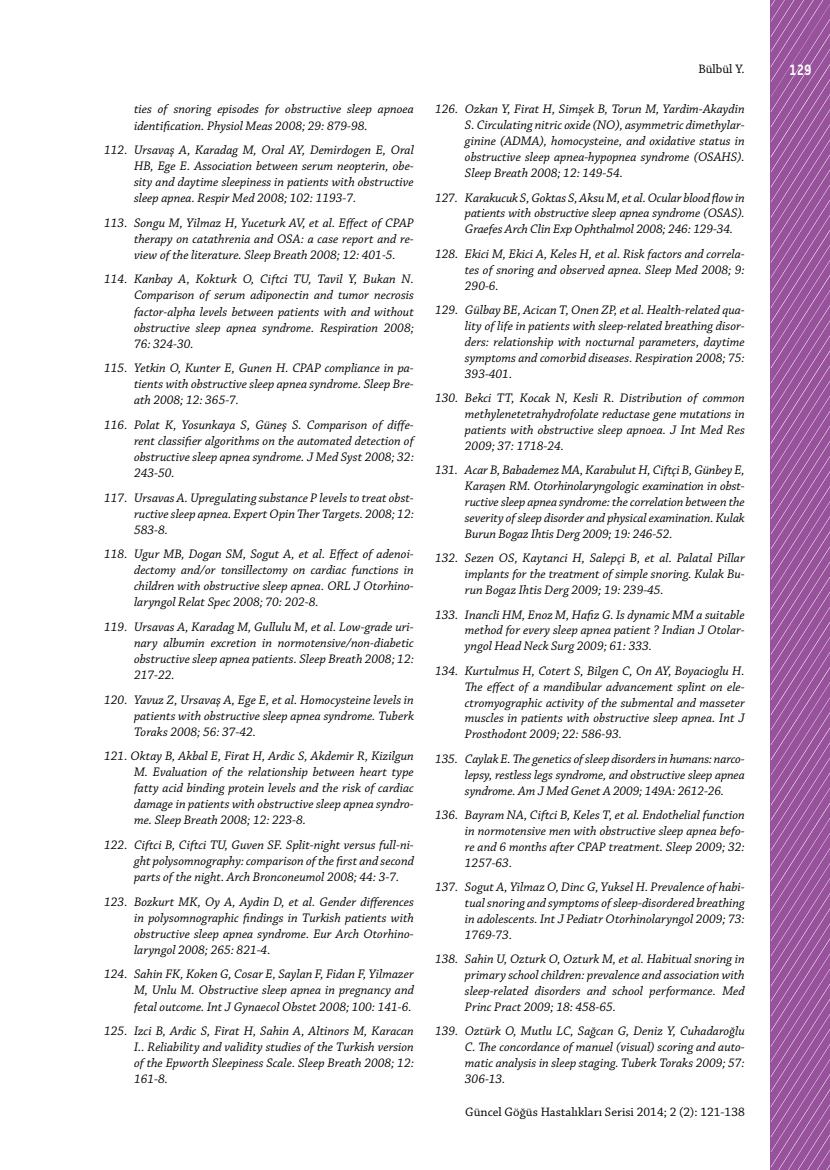
<style>
.page{position:relative;width:830px;height:1170px;background:#fff}
.page>*{position:absolute;margin:0;border:0;box-sizing:border-box;transform-origin:0 0}
.t1{font:700 15px "Alwyn";color:#fff;scale:.85 1}
.t2{font:italic 13.05px/15.9px "Chaparral Pro";color:#000;text-align:justify}
.t3{font:12.9px "Chaparral Pro";color:#000}
</style>
<div class="page">
<svg style="left:770px;top:0;width:59px;height:1169px;background:#9d5ba0"></svg>
<p class="t2" style="left:134px;top:102px;width:281px">ties of snoring episodes for obstructive sleep apnoea identification. Physiol Meas 2008; 29: 879-98.</p>
<p class="t2" style="left:134px;top:142px;width:281px;text-indent:-30px">112. Ursavaş A, Karadag M, Oral AY, Demirdogen E, Oral HB, Ege E. Association between serum neopterin, obe&shy;sity and daytime sleepiness in patients with obstructive sleep apnea. Respir Med 2008; 102: 1193-7.</p>
<p class="t2" style="left:134px;top:215px;width:281px;text-indent:-30px">113. Songu M, Yilmaz H, Yuceturk AV, et al. Effect of CPAP therapy on catathrenia and OSA: a case report and re&shy;view of the literature. Sleep Breath 2008; 12: 401-5.</p>
<p class="t2" style="left:134px;top:272px;width:281px;text-indent:-30px">114. Kanbay A, Kokturk O, Ciftci TU, Tavil Y, Bukan N.<br>Comparison of serum adiponectin and tumor necrosis factor-alpha levels between patients with and without obstructive sleep apnea syndrome. Respiration 2008; 76: 324-30.</p>
<p class="t2" style="left:134px;top:360px;width:281px;text-indent:-30px">115. Yetkin O, Kunter E, Gunen H. CPAP compliance in pa&shy;tients with obstructive sleep apnea syndrome. Sleep Bre&shy;ath 2008; 12: 365-7.</p>
<p class="t2" style="left:134px;top:417px;width:281px;text-indent:-30px">116. Polat K, Yosunkaya S, Güneş S. Comparison of diffe&shy;rent classifier algorithms on the automated detection of obstructive sleep apnea syndrome. J Med Syst 2008; 32:<br>243-50.</p>
<p class="t2" style="left:134px;top:490px;width:281px;text-indent:-30px">117. Ursavas A. Upregulating substance P levels to treat obst&shy;ructive sleep apnea. Expert Opin Ther Targets. 2008; 12:<br>583-8.</p>
<p class="t2" style="left:134px;top:546px;width:281px;text-indent:-30px">118. Ugur MB, Dogan SM, Sogut A, et al. Effect of adenoi&shy;dectomy and/or tonsillectomy on cardiac functions in children with obstructive sleep apnea. ORL J Otorhino&shy;laryngol Relat Spec 2008; 70: 202-8.</p>
<p class="t2" style="left:134px;top:619px;width:281px;text-indent:-30px">119. Ursavas A, Karadag M, Gullulu M, et al. Low-grade uri&shy;nary albumin excretion in normotensive/non-diabetic obstructive sleep apnea patients. Sleep Breath 2008; 12:<br>217-22.</p>
<p class="t2" style="left:134px;top:692px;width:281px;text-indent:-30px">120. Yavuz Z, Ursavaş A, Ege E, et al. Homocysteine levels in patients with obstructive sleep apnea syndrome. Tuberk Toraks 2008; 56: 37-42.</p>
<p class="t2" style="left:134px;top:748px;width:281px;text-indent:-30px">121. Oktay B, Akbal E, Firat H, Ardic S, Akdemir R, Kizilgun M. Evaluation of the relationship between heart type fatty acid binding protein levels and the risk of cardiac damage in patients with obstructive sleep apnea syndro&shy;me. Sleep Breath 2008; 12: 223-8.</p>
<p class="t2" style="left:134px;top:837px;width:281px;text-indent:-30px">122. Ciftci B, Ciftci TU, Guven SF. Split-night versus full-ni&shy;ght polysomnography: comparison of the first and second parts of the night. Arch Bronconeumol 2008; 44: 3-7.</p>
<p class="t2" style="left:134px;top:894px;width:281px;text-indent:-30px">123. Bozkurt MK, Oy A, Aydin D, et al. Gender differences in polysomnographic findings in Turkish patients with obstructive sleep apnea syndrome. Eur Arch Otorhino&shy;laryngol 2008; 265: 821-4.</p>
<p class="t2" style="left:134px;top:966px;width:281px;text-indent:-30px">124. Sahin FK, Koken G, Cosar E, Saylan F, Fidan F, Yilmazer M, Unlu M. Obstructive sleep apnea in pregnancy and fetal outcome. Int J Gynaecol Obstet 2008; 100: 141-6.</p>
<p class="t2" style="left:134px;top:1023px;width:281px;text-indent:-30px">125. Izci B, Ardic S, Firat H, Sahin A, Altinors M, Karacan I.. Reliability and validity studies of the Turkish version of the Epworth Sleepiness Scale. Sleep Breath 2008; 12:<br>161-8.</p>
<p class="t3" style="left:698px;top:62px;width:48px">Bülbül Y.</p>
<p class="t1" style="left:788px;top:61px;width:28px">129</p>
<p class="t2" style="left:464px;top:102px;width:281px;text-indent:-30px">126. Ozkan Y, Firat H, Simşek B, Torun M, Yardim-Akaydin S. Circulating nitric oxide (NO), asymmetric dimethylar&shy;ginine (ADMA), homocysteine, and oxidative status in obstructive sleep apnea-hypopnea syndrome (OSAHS).<br>Sleep Breath 2008; 12: 149-54.</p>
<p class="t2" style="left:464px;top:190px;width:281px;text-indent:-30px">127. Karakucuk S, Goktas S, Aksu M, et al. Ocular blood flow in patients with obstructive sleep apnea syndrome (OSAS).<br>Graefes Arch Clin Exp Ophthalmol 2008; 246: 129-34.</p>
<p class="t2" style="left:464px;top:246px;width:281px;text-indent:-30px">128. Ekici M, Ekici A, Keles H, et al. Risk factors and correla&shy;tes of snoring and observed apnea. Sleep Med 2008; 9:<br>290-6.</p>
<p class="t2" style="left:464px;top:302px;width:281px;text-indent:-30px">129. Gülbay BE, Acican T, Onen ZP, et al. Health-related qua&shy;lity of life in patients with sleep-related breathing disor&shy;ders: relationship with nocturnal parameters, daytime symptoms and comorbid diseases. Respiration 2008; 75:<br>393-401.</p>
<p class="t2" style="left:464px;top:390px;width:281px;text-indent:-30px">130. Bekci TT, Kocak N, Kesli R. Distribution of common methylenetetrahydrofolate reductase gene mutations in patients with obstructive sleep apnoea. J Int Med Res 2009; 37: 1718-24.</p>
<p class="t2" style="left:464px;top:462px;width:281px;text-indent:-30px">131. Acar B, Babademez MA, Karabulut H, Ciftçi B, Günbey E, Karaşen RM. Otorhinolaryngologic examination in obst&shy;ructive sleep apnea syndrome: the correlation between the severity of sleep disorder and physical examination. Kulak Burun Bogaz Ihtis Derg 2009; 19: 246-52.</p>
<p class="t2" style="left:464px;top:550px;width:281px;text-indent:-30px">132. Sezen OS, Kaytanci H, Salepçi B, et al. Palatal Pillar implants for the treatment of simple snoring. Kulak Bu&shy;run Bogaz Ihtis Derg 2009; 19: 239-45.</p>
<p class="t2" style="left:464px;top:607px;width:281px;text-indent:-30px">133. Inancli HM, Enoz M, Hafiz G. Is dynamic MM a suitable method for every sleep apnea patient ? Indian J Otolar&shy;yngol Head Neck Surg 2009; 61: 333.</p>
<p class="t2" style="left:464px;top:663px;width:281px;text-indent:-30px">134. Kurtulmus H, Cotert S, Bilgen C, On AY, Boyacioglu H.<br>The effect of a mandibular advancement splint on ele&shy;ctromyographic activity of the submental and masseter muscles in patients with obstructive sleep apnea. Int J Prosthodont 2009; 22: 586-93.</p>
<p class="t2" style="left:464px;top:751px;width:281px;text-indent:-30px">135. Caylak E. The genetics of sleep disorders in humans: narco&shy;lepsy, restless legs syndrome, and obstructive sleep apnea syndrome. Am J Med Genet A 2009; 149A: 2612-26.</p>
<p class="t2" style="left:464px;top:807px;width:281px;text-indent:-30px">136. Bayram NA, Ciftci B, Keles T, et al. Endothelial function in normotensive men with obstructive sleep apnea befo&shy;re and 6 months after CPAP treatment. Sleep 2009; 32:<br>1257-63.</p>
<p class="t2" style="left:464px;top:879px;width:281px;text-indent:-30px">137. Sogut A, Yilmaz O, Dinc G, Yuksel H. Prevalence of habi&shy;tual snoring and symptoms of sleep-disordered breathing in adolescents. Int J Pediatr Otorhinolaryngol 2009; 73:<br>1769-73.</p>
<p class="t2" style="left:464px;top:951px;width:281px;text-indent:-30px">138. Sahin U, Ozturk O, Ozturk M, et al. Habitual snoring in primary school children: prevalence and association with sleep-related disorders and school performance. Med Princ Pract 2009; 18: 458-65.</p>
<p class="t2" style="left:464px;top:1023px;width:281px;text-indent:-30px">139. Oztürk O, Mutlu LC, Sağcan G, Deniz Y, Cuhadaroğlu C. The concordance of manuel (visual) scoring and auto&shy;matic analysis in sleep staging. Tuberk Toraks 2009; 57:<br>306-13.</p>
<p class="t3" style="left:465px;top:1104px;width:281px">Güncel Göğüs Hastalıkları Serisi 2014; 2 (2): 121-138</p>
</div>
